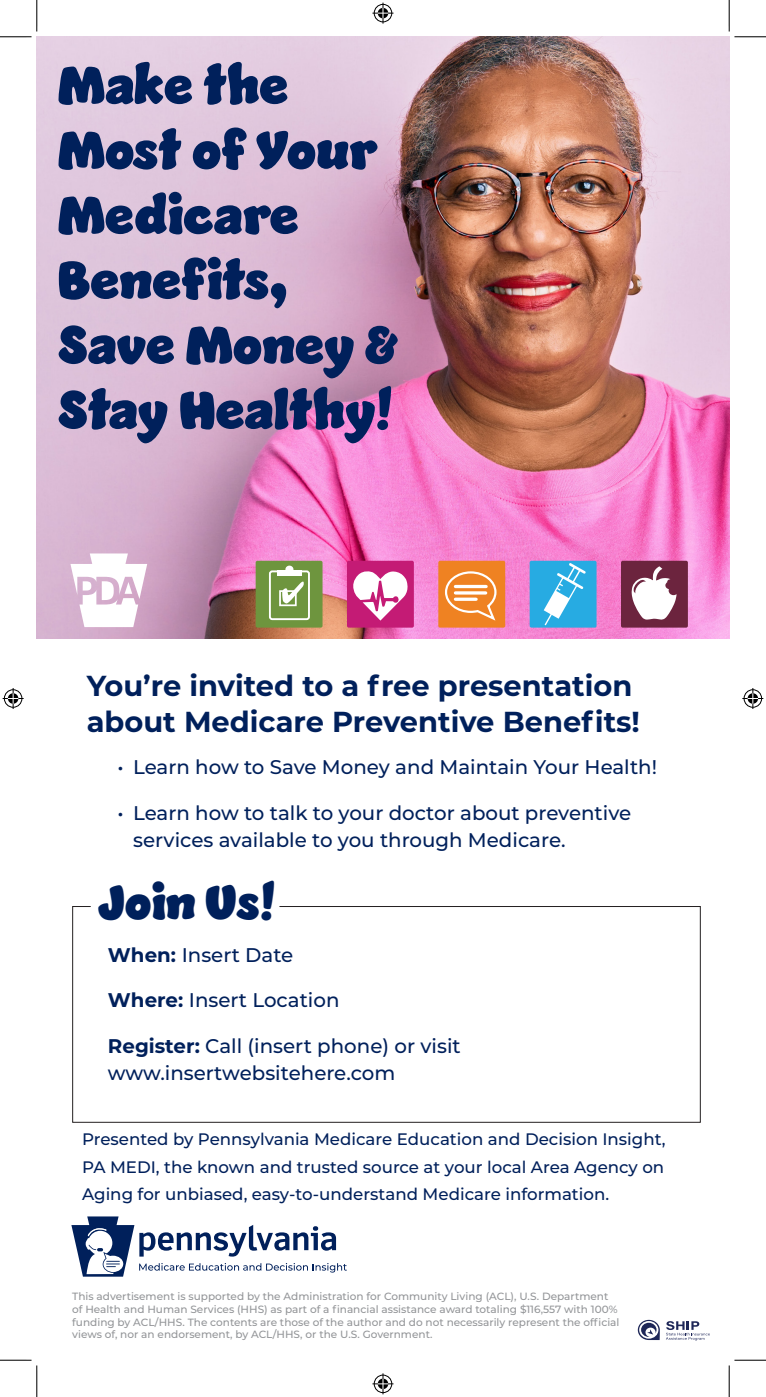
<style>
.page{position:relative;width:766px;height:1397px;background:#fff}
.page>*{position:absolute;margin:0;border:0;box-sizing:border-box;transform-origin:0 0}
.t1{font:54.07px "Jumble";color:#00205b}
.t2{font:49px "Jumble";color:#00205b}
.t3{font:700 28.88px/35.9px "Montserrat";color:#00205b}
.t4{font:500 19.78px/27.1px "Montserrat";color:#00205b}
.t5{font:500 16.62px/27.1px "Montserrat";color:#00205b;text-align:justify}
.t6{font:500 10.5px/12.6px "Montserrat";color:#939598}
.s1{font-weight:700}
</style>
<div class="page">
<img style="left:37px;top:37px;width:691px;height:601px">
<svg style="left:71px;top:1216px;width:276px;height:60px"></svg>
<svg style="left:637px;top:1319px;width:22px;height:21px"></svg>
<svg style="left:666px;top:1321px;width:43px;height:19px"></svg>
<div style="left:529px;top:561px;width:67px;height:66px;background:#27abe2;border-radius:2px"></div>
<svg style="left:543px;top:563px;width:42px;height:62px"></svg>
<div style="left:438px;top:561px;width:67px;height:66px;background:#ef8222;border-radius:2px"></div>
<svg style="left:445px;top:571px;width:52px;height:50px"></svg>
<hr style="left:455px;top:591px;width:30px;height:3px;background:#fff">
<hr style="left:455px;top:585px;width:31px;height:3px;background:#fff">
<svg style="left:455px;top:597px;width:21px;height:4px"></svg>
<div style="left:255px;top:561px;width:67px;height:66px;background:#6e953e;border-radius:2px"></div>
<svg style="left:285px;top:565px;width:8px;height:8px"></svg>
<div style="left:269px;top:570px;width:41px;height:50px;border:2px solid #fff;border-radius:2px"></div>
<div style="left:277px;top:570px;width:24px;height:5px;background:#fff"></div>
<svg style="left:287px;top:567px;width:4px;height:3px"></svg>
<div style="left:279px;top:590px;width:17px;height:16px;border:2px solid #fff"></div>
<svg style="left:282px;top:581px;width:21px;height:22px"></svg>
<div style="left:620px;top:561px;width:67px;height:66px;background:#6c243e;border-radius:2px"></div>
<svg style="left:631px;top:566px;width:45px;height:54px"></svg>
<div style="left:347px;top:561px;width:66px;height:66px;background:#c41b75;border-radius:2px"></div>
<svg style="left:353px;top:571px;width:55px;height:49px"></svg>
<svg style="left:70px;top:553px;width:77px;height:74px"></svg>
<svg style="left:72px;top:906px;width:629px;height:217px"></svg>
<hr style="left:0;top:36px;width:32px;height:1px;background:#000">
<hr style="left:734px;top:36px;width:31px;height:1px;background:#000">
<hr style="left:0;top:1359px;width:32px;height:1px;background:#000">
<hr style="left:734px;top:1359px;width:31px;height:1px;background:#000">
<hr style="left:36px;top:0;width:1px;height:32px;background:#000">
<hr style="left:36px;top:1365px;width:1px;height:31px;background:#000">
<hr style="left:728px;top:0;width:1px;height:32px;background:#000">
<hr style="left:728px;top:1365px;width:1px;height:31px;background:#000">
<svg style="left:372px;top:3px;width:21px;height:21px"></svg>
<svg style="left:372px;top:1373px;width:21px;height:21px"></svg>
<svg style="left:3px;top:688px;width:21px;height:21px"></svg>
<svg style="left:742px;top:688px;width:21px;height:21px"></svg>
<p class="t1" style="left:58px;top:45px;width:232px">Make the</p>
<p class="t1" style="left:58px;top:110px;width:321px">Most of Your</p>
<p class="t1" style="left:58px;top:175px;width:242px">Medicare</p>
<p class="t1" style="left:58px;top:240px;width:231px">Benefits,</p>
<p class="t1" style="left:58px;top:305px;width:342px">Save Money &amp;</p>
<p class="t1" style="left:58px;top:370px;width:338px">Stay Healthy!</p>
<p class="t3" style="left:87px;top:666px;width:554px">You’re invited to a free presentation about Medicare Preventive Benefits!</p>
<p class="t4" style="left:117px;top:752px;width:541px">• Learn how to Save Money and Maintain Your Health!</p>
<p class="t4" style="left:133px;top:798px;width:499px;text-indent:-16px">• Learn how to talk to your doctor about preventive services available to you through Medicare.</p>
<p class="t2" style="left:98px;top:866px;width:180px">Join Us!</p>
<p class="t4" style="left:108px;top:940px;width:187px"><span class="s1">When:</span> Insert Date</p>
<p class="t4" style="left:108px;top:986px;width:233px"><span class="s1">Where:</span> Insert Location</p>
<p class="t4" style="left:108px;top:1031px;width:354px"><span class="s1">Register:</span> Call (insert phone) or visit www.insertwebsitehere.com</p>
<p class="t5" style="left:82px;top:1125px;width:584px">Presented by Pennsylvania Medicare Education and Decision Insight, PA MEDI, the known and trusted source at your local Area Agency on Aging for unbiased, easy-to-understand Medicare information.</p>
<p class="t6" style="left:72px;top:1290px;width:548px">This advertisement is supported by the Administration for Community Living (ACL), U.S. Department of Health and Human Services (HHS) as part of a financial assistance award totaling $116,557 with 100% funding by ACL/HHS. The contents are those of the author and do not necessarily represent the official views of, nor an endorsement, by ACL/HHS, or the U.S. Government.</p>
</div>
